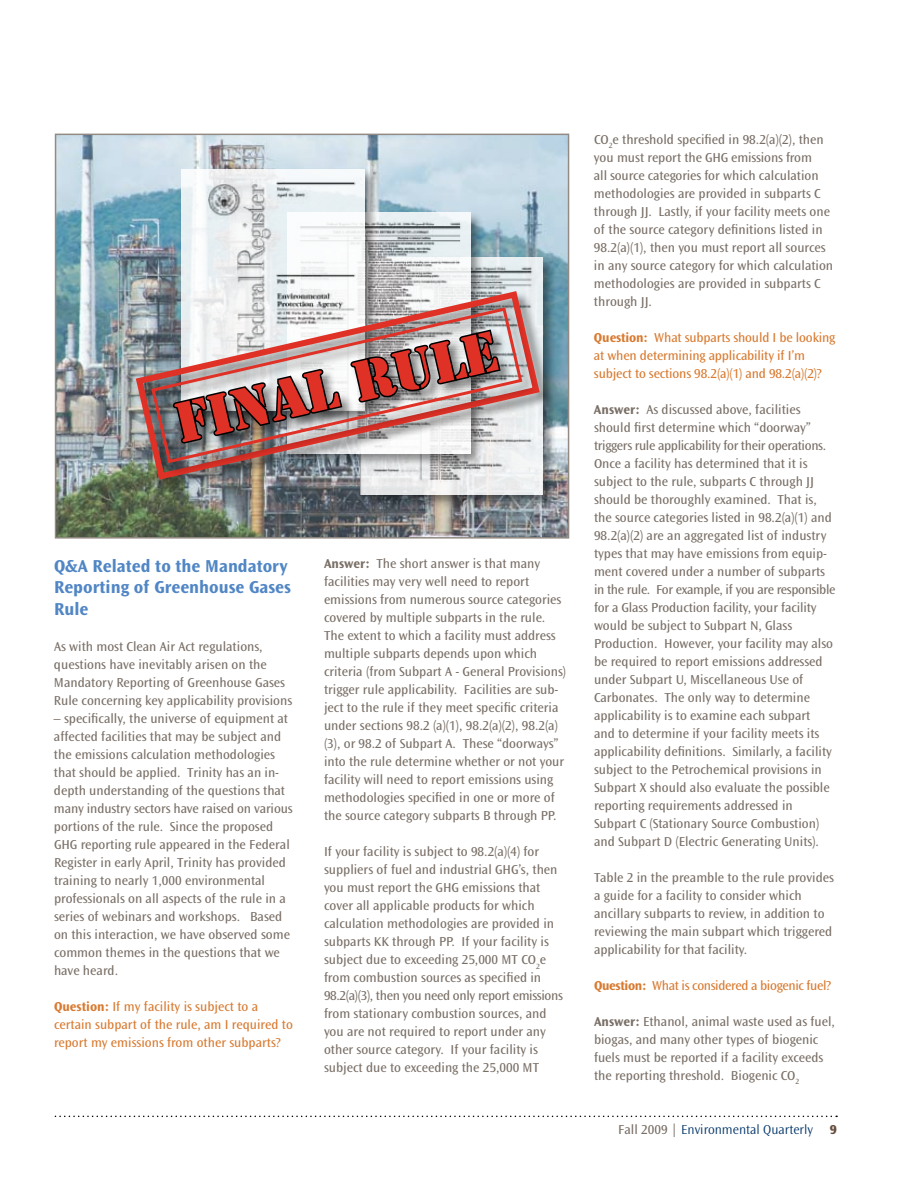
<style>
.page{position:relative;width:918px;height:1188px;background:#fff}
.page>*{position:absolute;margin:0;border:0;box-sizing:border-box;transform-origin:0 0}
.t1{font:52.5px "Stencil Std";color:#e03127}
.t2{font:18px/21.6px "Ocean Sans MM 648 475";letter-spacing:.02em;color:#5186c5}
.t3{font:13.5px/18px "Ocean Sans MM 403 475";color:#796f66}
.t4{font:13.5px/18px "Ocean Sans MM 403 475";letter-spacing:-.01em;color:#d87a30}
.t5{font:13.5px "Ocean Sans MM 310 475";color:#003468}
.s1{font-family:"Ocean Sans MM 648 475"}
.s2{font-family:"Ocean Sans MM 403 475";color:#796f66}
.s3{font-family:"Ocean Sans MM 760 475";color:#684f40}
</style>
<div class="page">
<svg style="left:54px;top:1116px;width:783px;height:1px"></svg>
<img style="left:58px;top:137px;width:508px;height:399px">
<div style="left:55px;top:134px;width:514px;height:405px;border:2px solid #796f66"></div>
<img style="left:487px;top:257px;width:56px;height:30px">
<div style="left:285px;top:211px;width:202px;height:260px;background:#000;opacity:.5"></div>
<img style="left:381px;top:213px;width:89px;height:74px">
<div style="left:179px;top:168px;width:202px;height:260px;background:#000;opacity:.5"></div>
<img style="left:181px;top:170px;width:183px;height:117px">
<svg style="left:132px;top:287px;width:411px;height:196px"></svg>
<div style="left:171px;top:327px;width:451px;height:197px;background:#000;opacity:.5"></div>
<div style="left:149px;top:305px;width:394px;height:179px;background:#000;opacity:.5"></div>
<svg style="left:149px;top:306px;width:375px;height:159px;background:#a89595"></svg>
<h1 class="t1" style="left:169px;top:391px;width:330px;rotate:-13deg">final rule</h1>
<h2 class="t2" style="left:54px;top:555px;width:238px">Q&amp;A Related to the Mandatory<br>Reporting of Greenhouse Gases<br>Rule</h2>
<p class="t3" style="left:54px;top:638px;width:240px">As with most Clean Air Act regulations, questions have inevitably arisen on the Mandatory Reporting of Greenhouse Gases Rule concerning key applicability provisions</p>
<p class="t3" style="left:54px;top:709px;width:240px">– specifically, the universe of equipment at affected facilities that may be subject and the emissions calculation methodologies that should be applied. Trinity has an in&shy;depth understanding of the questions that many industry sectors have raised on various portions of the rule. Since the proposed GHG reporting rule appeared in the Federal Register in early April, Trinity has provided training to nearly 1,000 environmental professionals on all aspects of the rule in a series of webinars and workshops. Based on this interaction, we have observed some common themes in the questions that we have heard.</p>
<p class="t4" style="left:54px;top:997px;width:240px"><span class="s1">Question:</span> If my facility is subject to a certain subpart of the rule, am I required to report my emissions from other subparts?</p>
<p class="t3" style="left:324px;top:555px;width:244px"><span class="s1">Answer:</span> The short answer is that many facilities may very well need to report emissions from numerous source categories covered by multiple subparts in the rule.<br>The extent to which a facility must address multiple subparts depends upon which criteria (from Subpart A - General Provisions) trigger rule applicability. Facilities are sub&shy;ject to the rule if they meet specific criteria under sections 98.2 (a)(1), 98.2(a)(2), 98.2(a) (3), or 98.2 of Subpart A. These “doorways” into the rule determine whether or not your facility will need to report emissions using methodologies specified in one or more of the source category subparts B through PP.</p>
<p class="t3" style="left:324px;top:843px;width:240px">I f your facility is subject to 98.2(a)(4) for suppliers of fuel and industrial GHG’s, then you must report the GHG emissions that cover all applicable products for which calculation methodologies are provided in subparts KK through PP. If your facility is subject due to exceeding 25,000 MT CO<sub>2</sub>e from combustion sources as specified in 98.2(a)(3), then you need only report emissions from stationary combustion sources, and you are not required to report under any other source category. I f your facility is subject due to exceeding the 25,000 MT</p>
<p class="t3" style="left:594px;top:131px;width:241px">CO<sub>2</sub>e threshold specified in 98.2(a)(2), then you must report the GHG emissions from<br>all source categories for which calculation methodologies are provided in subparts C through JJ. Lastly, if your facility meets one of the source category definitions listed in 98.2(a)(1), then you must report all sources in any source category for which calculation methodologies are provided in subparts C through JJ.</p>
<p class="t4" style="left:594px;top:328px;width:243px"><span class="s1">Question:</span> What subparts should I be looking at when determining applicability if I’m subject to sections 98.2(a)(1) and 98.2(a)(2)?</p>
<p class="t3" style="left:594px;top:400px;width:243px"><span class="s1">Answer:</span> As discussed above, facilities should first determine which “doorway” triggers rule applicability for their operations.<br>Once a facility has determined that it is subject to the rule, subparts C through JJ should be thoroughly examined. That is, the source categories listed in 98.2(a)(1) and 98.2(a)(2) are an aggregated list of industry types that may have emissions from equip&shy;ment covered under a number of subparts in the rule. For example, if you are responsible for a Glass Production facility, your facility would be subject to Subpart N , Glass Production. However, your facility may also be required to report emissions addressed under Subpart U, Miscellaneous Use of Carbonates. The only way to determine applicability is to examine each subpart<br>and to determine if your facility meets its applicability definitions. Similarly, a facility subject to the Petrochemical provisions in Subpart X should also evaluate the possible reporting requirements addressed in Subpart C (Stationary Source Combustion) and Subpart D (Electric Generating Units).</p>
<p class="t3" style="left:594px;top:868px;width:241px">Table 2 in the preamble to the rule provides a guide for a facility to consider which ancillary subparts to review, in addition to reviewing the main subpart which triggered applicability for that facility.</p>
<p class="t4" style="left:594px;top:976px;width:239px"><span class="s1">Question:</span> What is considered a biogenic fuel?</p>
<p class="t3" style="left:594px;top:1012px;width:242px"><span class="s1">Answer:</span> Ethanol, animal waste used as fuel, biogas, and many other types of biogenic fuels must be reported if a facility exceeds the reporting threshold. Biogenic CO<sub>2</sub></p>
<p class="t5" style="left:618px;top:1122px;width:220px"><span class="s2">Fall 2009 |</span> Environmental Quarterly <span class="s3">9</span></p>
</div>
